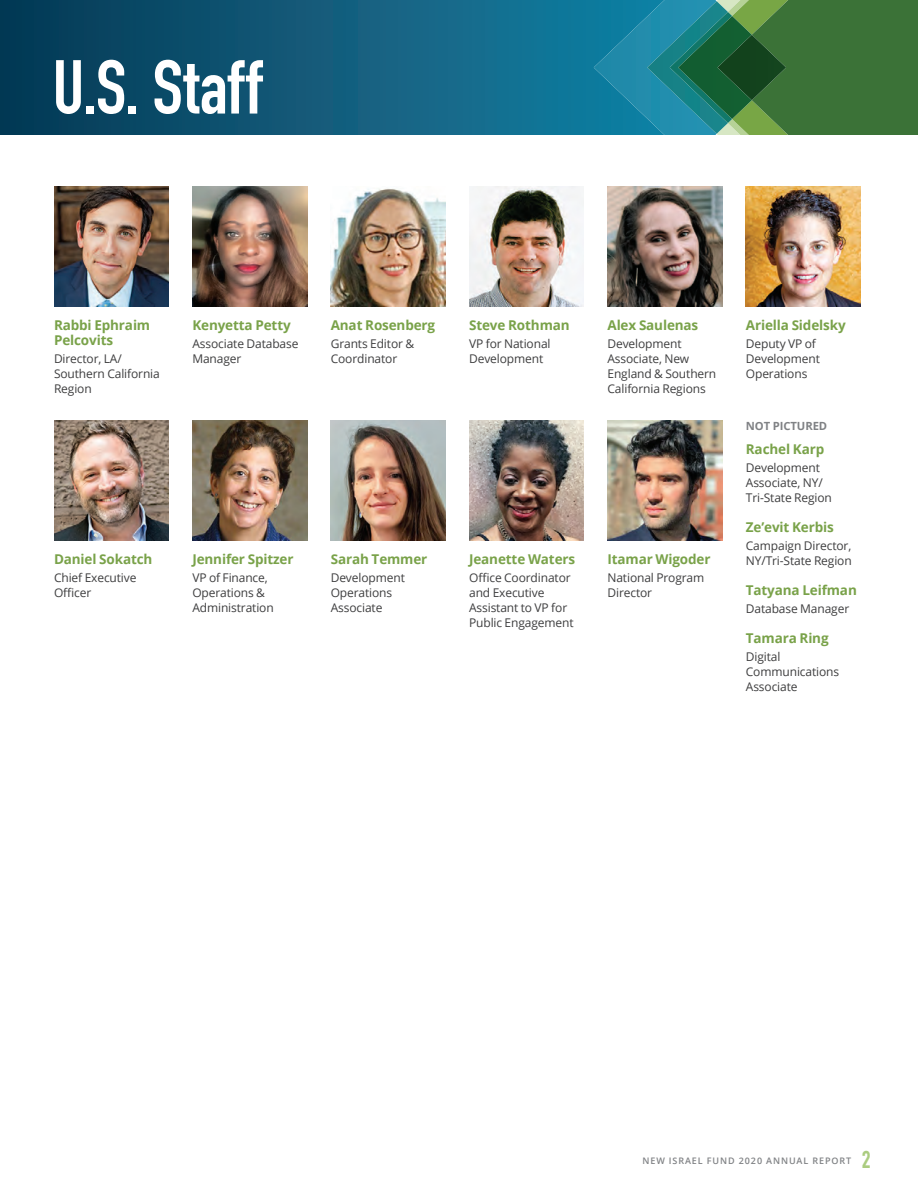
<style>
.page{position:relative;width:918px;height:1188px;background:#fff}
.page>*{position:absolute;margin:0;border:0;box-sizing:border-box;transform-origin:0 0}
.t1{font:75px "DIN Engschrift";letter-spacing:.01em;color:#fff}
.t2{font:24px "DIN Engschrift";color:#abcc80}
.t3{font:700 13.5px/15px "Open Sans";letter-spacing:-.01em;color:#79a249}
.t4{font:12px/15px "Open Sans";letter-spacing:-.01em;color:#3e3e3f}
.t5{font:700 11.25px "Open Sans";letter-spacing:-.01em;color:#808285}
.t6{font:600 9px "Open Sans";letter-spacing:.1em;color:#808285}
</style>
<div class="page">
<svg style="left:0;top:0;width:594px;height:135px;background:#0e5978"></svg>
<svg style="left:594px;top:0;width:324px;height:135px;background:#2e785c"></svg>
<img style="left:54px;top:186px;width:115px;height:121px">
<img style="left:331px;top:188px;width:115px;height:119px">
<img style="left:608px;top:186px;width:114px;height:121px">
<img style="left:192px;top:186px;width:115px;height:121px">
<img style="left:469px;top:186px;width:115px;height:121px">
<img style="left:746px;top:186px;width:115px;height:121px">
<img style="left:54px;top:420px;width:115px;height:121px">
<img style="left:331px;top:420px;width:115px;height:121px">
<img style="left:608px;top:420px;width:114px;height:121px">
<img style="left:192px;top:420px;width:115px;height:121px">
<img style="left:469px;top:420px;width:115px;height:121px">
<h1 class="t1" style="left:52px;top:43px;width:211px">U.S. Staff</h1>
<p class="t3" style="left:54px;top:317px;width:98px">Rabbi Ephraim<br>Pelcovits</p>
<p class="t4" style="left:54px;top:351px;width:107px">Director, LA/<br>Southern California<br>Region</p>
<p class="t3" style="left:192px;top:317px;width:100px">Kenyetta Petty</p>
<p class="t4" style="left:192px;top:336px;width:108px">Associate Database<br>Manager</p>
<p class="t3" style="left:331px;top:317px;width:106px">Anat Rosenberg</p>
<p class="t4" style="left:331px;top:336px;width:85px">Grants Editor &amp;<br>Coordinator</p>
<p class="t3" style="left:54px;top:551px;width:100px">Daniel Sokatch</p>
<p class="t4" style="left:54px;top:570px;width:84px">Chief Executive<br>Officer</p>
<p class="t3" style="left:192px;top:551px;width:103px">Jennifer Spitzer</p>
<p class="t4" style="left:192px;top:570px;width:83px">VP of Finance,<br>Operations &amp;<br>Administration</p>
<p class="t3" style="left:331px;top:551px;width:98px">Sarah Temmer</p>
<p class="t4" style="left:331px;top:570px;width:76px">Development<br>Operations<br>Associate</p>
<p class="t3" style="left:469px;top:317px;width:102px">Steve Rothman</p>
<p class="t4" style="left:469px;top:336px;width:83px">VP for National<br>Development</p>
<p class="t3" style="left:469px;top:551px;width:108px">Jeanette Waters</p>
<p class="t4" style="left:469px;top:570px;width:106px">Office Coordinator and Executive<br>Assistant to VP for<br>Public Engagement</p>
<p class="t3" style="left:608px;top:317px;width:92px">Alex Saulenas</p>
<p class="t4" style="left:608px;top:336px;width:110px">Development<br>Associate, New<br>England &amp; Southern<br>California Regions</p>
<p class="t3" style="left:608px;top:551px;width:105px">Itamar Wigoder</p>
<p class="t4" style="left:608px;top:570px;width:98px">National Program<br>Director</p>
<p class="t3" style="left:746px;top:317px;width:101px">Ariella Sidelsky</p>
<p class="t4" style="left:746px;top:336px;width:76px">Deputy VP of<br>Development<br>Operations</p>
<p class="t5" style="left:746px;top:418px;width:83px">NOT PICTURED</p>
<p class="t3" style="left:746px;top:442px;width:80px">Rachel Karp</p>
<p class="t4" style="left:746px;top:460px;width:88px">Development<br>Associate, NY/<br>Tri-State Region</p>
<p class="t3" style="left:746px;top:520px;width:90px">Ze’evit Kerbis</p>
<p class="t4" style="left:746px;top:538px;width:107px">Campaign Director,<br>NY/Tri-State Region</p>
<p class="t3" style="left:746px;top:583px;width:112px">Tatyana Leifman</p>
<p class="t4" style="left:746px;top:601px;width:105px">Database Manager</p>
<p class="t3" style="left:746px;top:631px;width:84px">Tamara Ring</p>
<p class="t4" style="left:746px;top:649px;width:95px">Digital<br>Communications<br>Associate</p>
<p class="t6" style="left:642px;top:1154px;width:210px">NEW ISRAEL FUND 2020 ANNUAL REPORT</p>
<h2 class="t2" style="left:862px;top:1146px;width:10px">2</h2>
</div>
